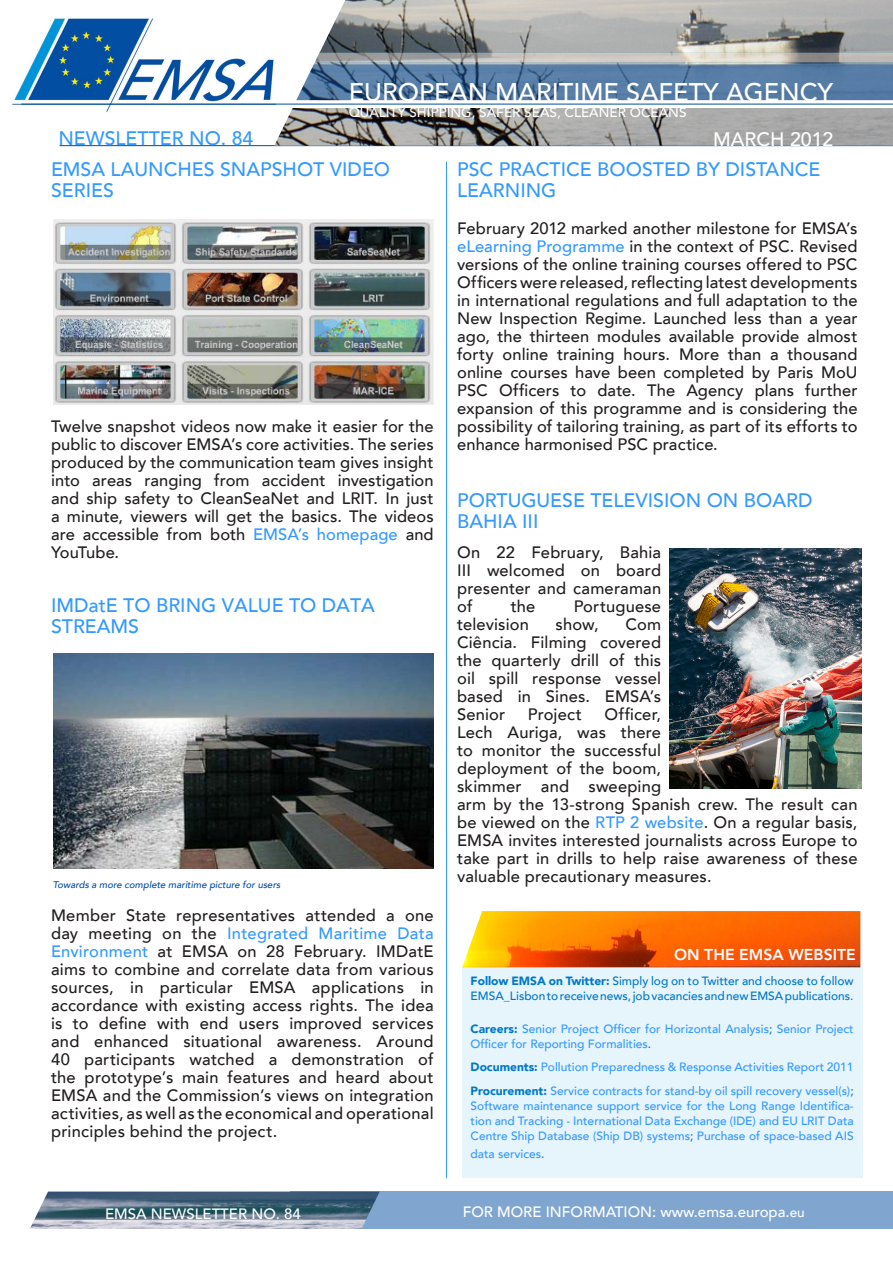
<style>
.page{position:relative;width:893px;height:1263px;background:#fff}
.page>*{position:absolute;margin:0;border:0;box-sizing:border-box;transform-origin:0 0}
.t1{font:500 25.5px "Avenir LT";color:#fff}
.Heading{font:500 19.5px/21px "Avenir LT";color:#39f}
.t2{font:500 19.5px "Avenir LT";color:#fff}
.Heading-2{font:500 16.5px/18px "Avenir LT";letter-spacing:.01em;color:#231f20;text-align:justify}
.t3{font:800 15.75px "Avenir LT";color:#fff}
.t4{font:500 15px "Avenir LT";color:#fff}
.t5{font:500 13.5px "Avenir LT";color:#fff}
.t6{font:500 12px/15px "Avenir LT";color:#39f}
.t7{font:500 12px/15px "Avenir LT";color:#0078c7}
.t8{font:italic 500 9.6px "Avenir LT";color:#024ea2}
.s1{color:#39f}
.s2{font-weight:900}
.s3{font-weight:900;color:#0078c7}
.s4{color:#0078c7}
.s5{font-size:13.5px}
</style>
<div class="page">
<hr style="left:446px;top:162px;width:1px;height:1016px;background:#39f">
<img style="left:11px;top:18px;width:263px;height:94px">
<hr style="left:60px;top:145px;width:833px;height:1px;background:#024ea2">
<img style="left:274px;top:0;width:619px;height:146px">
<hr style="left:21px;top:104px;width:872px;height:1px;background:#024ea2">
<svg style="left:285px;top:53px;width:608px;height:55px;background:#7492b2"></svg>
<img style="left:315px;top:53px;width:578px;height:9px">
<div style="left:290px;top:1191px;width:603px;height:38px;background:#80a6d0"></div>
<img style="left:30px;top:1191px;width:350px;height:38px">
<img style="left:53px;top:219px;width:381px;height:186px">
<div style="left:462px;top:967px;width:400px;height:211px;background:#e6f4fb"></div>
<img style="left:462px;top:911px;width:398px;height:56px">
<img style="left:670px;top:549px;width:192px;height:239px">
<img style="left:53px;top:653px;width:381px;height:216px">
<h1 class="t1" style="left:349px;top:77px;width:486px">EUROPEAN MARITIME SAFETY AGENCY</h1>
<p class="t5" style="left:349px;top:105px;width:339px">QUALITY SHIPPING, SAFER SEAS, CLEANER OCEANS</p>
<p class="Heading" style="left:58px;top:128px;width:196px">NEWSLETTER NO. 84</p>
<p class="t2" style="left:713px;top:128px;width:122px">MARCH 2012</p>
<p class="Heading" style="left:51px;top:160px;width:341px">EMSA LAUNCHES SNAPSHOT VIDEO<br>SERIES</p>
<p class="Heading-2" style="left:51px;top:418px;width:384px">Twelve snapshot videos now make it easier for the public to discover EMSA’s core activities. The series produced by the communication team gives insight into areas ranging from accident investigation and ship safety to CleanSeaNet and LRIT. In just a minute, viewers will get the basics. The videos are accessible from both <span class="s1">EMSA’s homepage</span> and YouTube.</p>
<p class="Heading" style="left:51px;top:595px;width:325px">IMDatE TO BRING VALUE TO DATA<br>STREAMS</p>
<p class="t8" style="left:53px;top:879px;width:229px">Towards a more complete maritime picture for users</p>
<p class="Heading-2" style="left:51px;top:907px;width:384px">Member State representatives attended a one day meeting on the <span class="s1">Integrated Maritime Data Environment</span> at EMSA on 28 February. IMDatE aims to combine and correlate data from various sources, in particular EMSA applications in accordance with existing access rights. The idea is to define with end users improved services and enhanced situational awareness. Around 40 participants watched a demonstration of the prototype’s main features and heard about EMSA and the Commission’s views on integration activities, as well as the economical and operational principles behind the project.</p>
<p class="t4" style="left:105px;top:1205px;width:197px">EMSA NEWSLETTER NO. 84</p>
<p class="Heading" style="left:457px;top:160px;width:365px">PSC PRACTICE BOOSTED BY DISTANCE<br>LEARNING</p>
<p class="Heading-2" style="left:457px;top:220px;width:402px">February 2012 marked another milestone for EMSA’s <span class="s1">eLearning Programme</span> in the context of PSC. Revised versions of the online training courses offered to PSC Officers were released, reflecting latest developments in international regulations and full adaptation to the New Inspection Regime. Launched less than a year ago, the thirteen modules available provide almost forty online training hours. More than a thousand online courses have been completed by Paris MoU PSC Officers to date. The Agency plans further expansion of this programme and is considering the possibility of tailoring training, as part of its efforts to enhance harmonised PSC practice.</p>
<p class="Heading" style="left:457px;top:490px;width:357px">PORTUGUESE TELEVISION ON BOARD<br>BAHIA III</p>
<p class="Heading-2" style="left:457px;top:544px;width:206px">On 22 February, Bahia III welcomed on board presenter and cameraman of</p>
<p class="Heading-2" style="left:511px;top:598px;width:26px">the</p>
<p class="Heading-2" style="left:574px;top:598px;width:89px">Portuguese</p>
<p class="Heading-2" style="left:457px;top:616px;width:73px">television</p>
<p class="Heading-2" style="left:556px;top:616px;width:45px">show,</p>
<p class="Heading-2" style="left:457px;top:616px;width:206px;text-indent:168px">Com Ciência. Filming covered the quarterly drill of this oil spill response vessel based in Sines. EMSA’s Senior</p>
<p class="Heading-2" style="left:457px;top:706px;width:402px;text-align:left;text-indent:147px">Officer,<br>Lech Auriga, was there<br>to monitor the successful<br>deployment of the boom,<br>skimmer and sweeping<br>arm by the 13-strong Spanish crew. The result can be viewed on the <span class="s1">RTP 2 website</span>. On a regular basis, EMSA invites interested journalists across Europe to take part in drills to help raise awareness of these valuable precautionary measures.</p>
<p class="Heading-2" style="left:528px;top:706px;width:56px">Project</p>
<p class="t3" style="left:674px;top:945px;width:183px">ON THE EMSA WEBSITE</p>
<p class="t7" style="left:471px;top:973px;width:385px"><span class="s2">Follow EMSA on Twitter:</span> Simply log on to Twitter and choose to follow<br>EMSA_Lisbon to receive news, job vacancies and new EMSA publications.</p>
<p class="t6" style="left:471px;top:1021px;width:385px"><span class="s3">Careers:</span> Senior Project Officer for Horizontal Analysis<span class="s4">;</span> Senior Project<br>Officer for Reporting Formalities<span class="s4">.</span></p>
<p class="t6" style="left:471px;top:1060px;width:385px"><span class="s3">Documents:</span> Pollution Preparedness &amp; Response Activities Report 2011</p>
<p class="t6" style="left:471px;top:1083px;width:385px;text-align:justify"><span class="s3">Procurement:</span> Service contracts for stand-by oil spill recovery vessel(s)<span class="s4">; </span>Software maintenance support service for the Long Range Identifica&shy;tion and Tracking - International Data Exchange (IDE) and EU LRIT Data Centre Ship Database (Ship DB) systems<span class="s4">;</span> Purchase of space-based AIS</p>
<p class="t6" style="left:471px;top:1146px;width:76px">data services<span class="s4">.</span></p>
<p class="t4" style="left:463px;top:1203px;width:343px">FOR MORE INFORMATION: www.emsa.europa.<span class="s5">eu</span></p>
</div>
